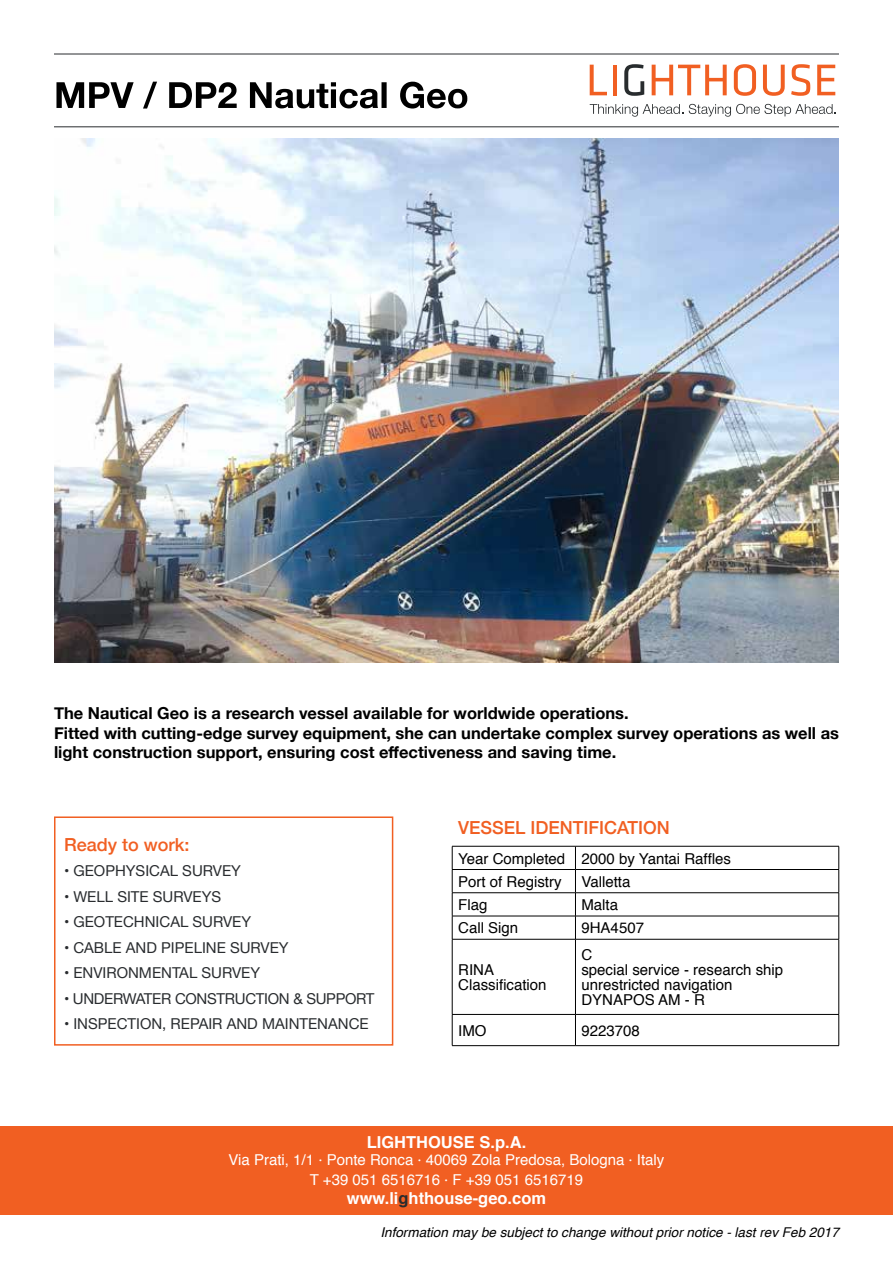
<style>
.page{position:relative;width:893px;height:1263px;background:#fff}
.page>*{position:absolute;margin:0;border:0;box-sizing:border-box;transform-origin:0 0}
.t1{font:500 18px "Helvetica Neue";color:#f15f22}
.t2{font:700 16.5px/19.8px "Helvetica Neue";color:#000}
.t3{font:700 16.5px "Helvetica";color:#fff}
.t4{font:15px/15px "Helvetica";color:#000}
.t5{font:15px "Helvetica Neue";color:#292c2f}
.t6{font:15px/19.8px "Helvetica";color:#fff;text-align:center}
.t7{font:15px "Helvetica Neue";letter-spacing:-.02em;color:#292c2f}
.t8{font:italic 13.5px "Helvetica";color:#000}
.s1{font-family:"Helvetica Neue"}
.s2{color:#292c2f}
</style>
<div class="page">
<hr style="left:54px;top:54px;width:785px;height:1px;background:#292c2f">
<hr style="left:54px;top:127px;width:785px;height:1px;background:#292c2f">
<svg style="left:590px;top:104px;width:93px;height:13px"></svg>
<svg style="left:689px;top:104px;width:147px;height:13px"></svg>
<svg style="left:590px;top:65px;width:17px;height:30px"></svg>
<hr style="left:613px;top:65px;width:4px;height:30px;background:#f15f22">
<svg style="left:624px;top:64px;width:20px;height:32px"></svg>
<svg style="left:652px;top:65px;width:75px;height:30px"></svg>
<svg style="left:734px;top:64px;width:22px;height:32px"></svg>
<svg style="left:763px;top:65px;width:22px;height:31px"></svg>
<svg style="left:791px;top:64px;width:19px;height:32px"></svg>
<svg style="left:817px;top:65px;width:18px;height:30px"></svg>
<img style="left:54px;top:138px;width:785px;height:524px">
<div style="left:0;top:1126px;width:893px;height:88px;background:#f15f22"></div>
<div style="left:54px;top:816px;width:339px;height:229px;border:2px solid #f15f22"></div>
<svg style="left:453px;top:893px;width:385px;height:121px"></svg>
<hr style="left:452px;top:846px;width:123px;height:1px;background:#000">
<hr style="left:575px;top:846px;width:264px;height:1px;background:#000">
<hr style="left:452px;top:869px;width:123px;height:1px;background:#000">
<hr style="left:575px;top:869px;width:264px;height:1px;background:#000">
<hr style="left:452px;top:892px;width:123px;height:1px;background:#000">
<hr style="left:575px;top:892px;width:264px;height:1px;background:#000">
<hr style="left:452px;top:916px;width:123px;height:1px;background:#000">
<svg style="left:452px;top:846px;width:1px;height:93px"></svg>
<hr style="left:575px;top:916px;width:264px;height:1px;background:#000">
<svg style="left:575px;top:846px;width:1px;height:93px"></svg>
<svg style="left:838px;top:846px;width:1px;height:93px"></svg>
<hr style="left:452px;top:939px;width:123px;height:1px;background:#000">
<hr style="left:452px;top:939px;width:1px;height:75px;background:#000">
<hr style="left:575px;top:939px;width:264px;height:1px;background:#000">
<hr style="left:575px;top:939px;width:1px;height:75px;background:#000">
<hr style="left:838px;top:939px;width:1px;height:75px;background:#000">
<hr style="left:452px;top:1014px;width:123px;height:1px;background:#000">
<hr style="left:452px;top:1014px;width:1px;height:31px;background:#000">
<hr style="left:575px;top:1014px;width:264px;height:1px;background:#000">
<hr style="left:575px;top:1014px;width:1px;height:31px;background:#000">
<hr style="left:838px;top:1014px;width:1px;height:31px;background:#000">
<hr style="left:452px;top:1045px;width:123px;height:1px;background:#000">
<hr style="left:575px;top:1045px;width:264px;height:1px;background:#000">
<svg style="left:56px;top:82px;width:411px;height:27px"></svg>
<p class="t2" style="left:54px;top:703px;width:786px">The Nautical Geo is a research vessel available for worldwide operations.<br>Fitted with cutting-edge survey equipment, she can undertake complex survey operations as well as light construction support, ensuring cost effectiveness and saving time.</p>
<p class="t1" style="left:64px;top:830px;width:127px">Ready to work:</p>
<p class="t5" style="left:64px;top:860px;width:178px">• GEOPHYSICAL SURVEY</p>
<p class="t5" style="left:64px;top:885px;width:159px">• WELL SITE SURVEYS</p>
<p class="t5" style="left:64px;top:911px;width:189px">• GEOTECHNICAL SURVEY</p>
<p class="t5" style="left:64px;top:936px;width:226px">• CABLE AND PIPELINE SURVEY</p>
<p class="t5" style="left:64px;top:962px;width:198px">• ENVIRONMENTAL SURVEY</p>
<p class="t7" style="left:64px;top:987px;width:312px">• UNDERWATER CONSTRUCTION &amp; SUPPORT</p>
<p class="t5" style="left:64px;top:1013px;width:306px">• INSPECTION, REPAIR AND MAINTENANCE</p>
<p class="t1" style="left:458px;top:813px;width:213px">VESSEL IDENTIFICATION</p>
<p class="t4" style="left:458px;top:847px;width:274px;line-height:23.2px">Year Completed 2000 by Yantai Raffles<br>Port of Registry</p>
<p class="t4" style="left:581px;top:874px;width:50px">Valletta</p>
<p class="t4" style="left:458px;top:898px;width:31px">Flag</p>
<p class="t4" style="left:581px;top:898px;width:38px">Malta</p>
<p class="t4" style="left:458px;top:921px;width:62px">Call Sign</p>
<p class="t4" style="left:581px;top:921px;width:64px">9HA4507</p>
<p class="t4" style="left:458px;top:963px;width:90px">RINA<br>Classification</p>
<p class="t4" style="left:581px;top:948px;width:203px">C<br>special service - research ship unrestricted navigation<br>DYNAPOS AM - R</p>
<p class="t4" style="left:458px;top:1023px;width:30px">IMO</p>
<p class="t4" style="left:581px;top:1023px;width:60px">9223708</p>
<p class="t3" style="left:367px;top:1129px;width:161px">LIGHTHOUSE S.p.A.</p>
<p class="t6" style="left:229px;top:1150px;width:437px">Via Prati, 1/1 <span class="s1">·</span> Ponte Ronca <span class="s1">·</span> 40069 Zola Predosa, Bologna <span class="s1">·</span> Italy<br>T +39 051 6516716 <span class="s1">·</span> F +39 051 6516719</p>
<p class="t3" style="left:347px;top:1185px;width:201px">www.li<span class="s2">g</span>hthouse-geo.com</p>
<p class="t8" style="left:380px;top:1221px;width:460px">Information may be subject to change without prior notice - last rev Feb 2017</p>
</div>
